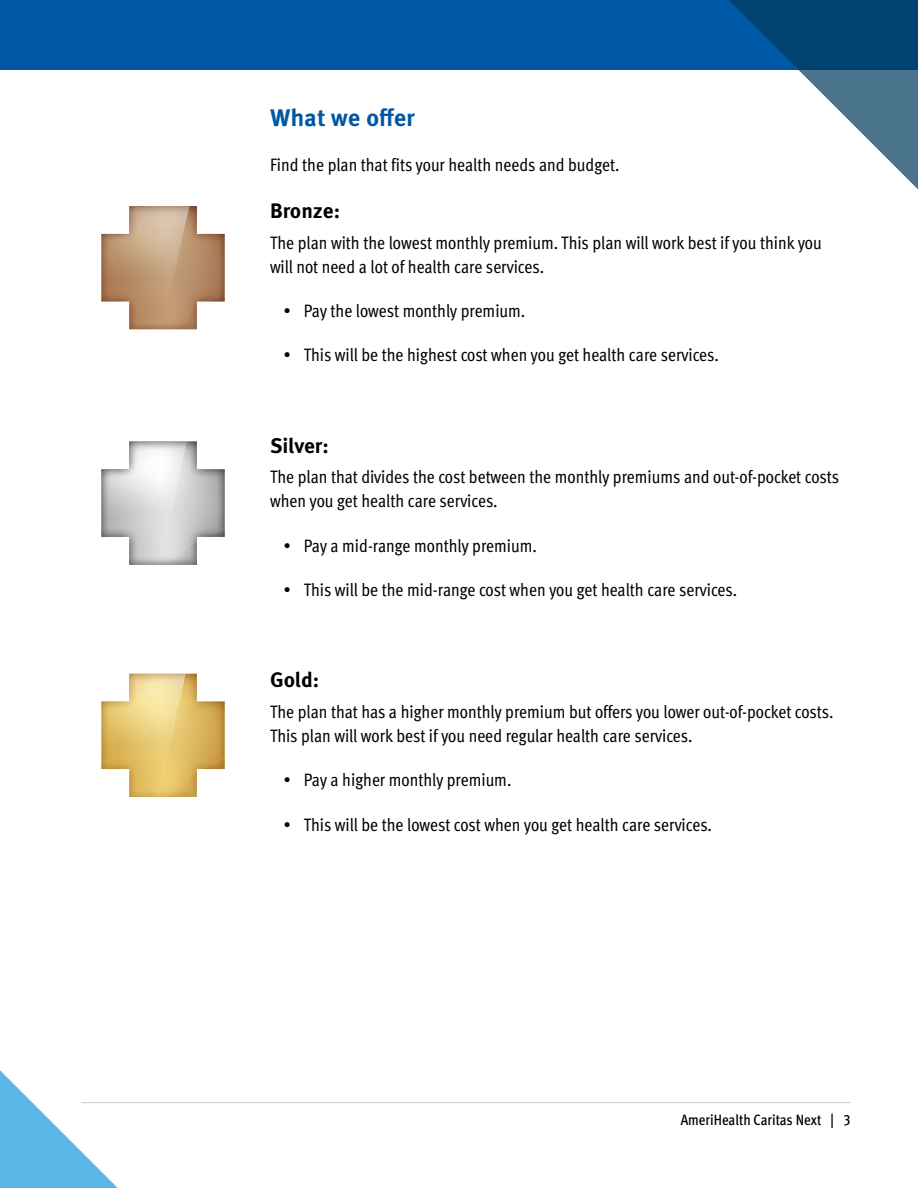
<style>
.page{position:relative;width:918px;height:1188px;background:#fff}
.page>*{position:absolute;margin:0;border:0;box-sizing:border-box;transform-origin:0 0}
.Headline{font:700 24px "Meta Correspondence Pro";color:#0058a4}
.Topic_Header{font:700 21px "Meta Pro";color:#000}
.Body_Copy{font:condensed 18px/24px "Meta Pro";color:#000}
.Bullets{font:condensed 18px "Meta Pro";color:#000}
.t1{font:500 condensed 15px "Meta Pro";color:#000}
</style>
<div class="page">
<div style="left:0;top:0;width:918px;height:70px;background:#0058a4"></div>
<svg style="left:0;top:1070px;width:118px;height:118px"></svg>
<svg style="left:729px;top:0;width:189px;height:190px"></svg>
<div style="left:101px;top:194px;width:138px;height:148px;background:#854a1f;opacity:.75"></div>
<div style="left:101px;top:429px;width:138px;height:149px;background:#000;opacity:.75"></div>
<svg style="left:101px;top:673px;width:124px;height:124px"></svg>
<hr style="left:81px;top:1102px;width:769px;height:1px;background:#d1d3d4">
<h1 class="Headline" style="left:270px;top:99px;width:147px">What we offer</h1>
<p class="Body_Copy" style="left:270px;top:151px;width:351px">Find the plan that fits your health needs and budget.</p>
<h1 class="Topic_Header" style="left:270px;top:194px;width:72px">Bronze:</h1>
<p class="Body_Copy" style="left:270px;top:229px;width:553px">The plan with the lowest monthly premium. This plan will work best if you think you will not need a lot of health care services.</p>
<p class="Bullets" style="left:284px;top:297px;width:243px">• Pay the lowest monthly premium.</p>
<p class="Bullets" style="left:284px;top:341px;width:437px">• This will be the highest cost when you get health care services.</p>
<h1 class="Topic_Header" style="left:270px;top:429px;width:60px">Silver:</h1>
<p class="Body_Copy" style="left:270px;top:464px;width:571px">The plan that divides the cost between the monthly premiums and out-of-pocket costs when you get health care services.</p>
<p class="Bullets" style="left:284px;top:532px;width:255px">• Pay a mid-range monthly premium.</p>
<p class="Bullets" style="left:284px;top:576px;width:455px">• This will be the mid-range cost when you get health care services.</p>
<h1 class="Topic_Header" style="left:270px;top:664px;width:51px">Gold:</h1>
<p class="Body_Copy" style="left:270px;top:698px;width:565px">The plan that has a higher monthly premium but offers you lower out-of-pocket costs.<br>This plan will work best if you need regular health care services.</p>
<p class="Bullets" style="left:284px;top:767px;width:229px">• Pay a higher monthly premium.</p>
<p class="Bullets" style="left:284px;top:811px;width:430px">• This will be the lowest cost when you get health care services.</p>
<p class="t1" style="left:681px;top:1109px;width:171px">AmeriHealth Caritas Next | 3</p>
</div>
